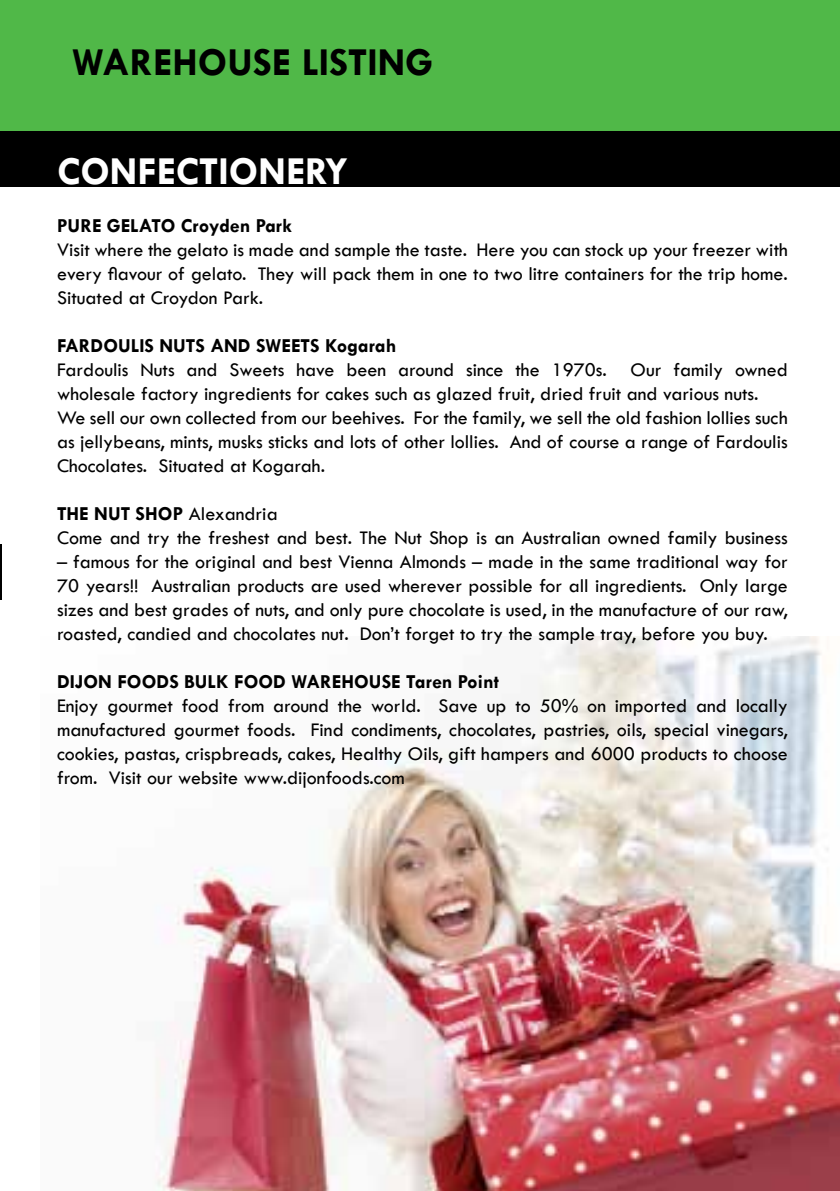
<style>
.page{position:relative;width:840px;height:1191px;background:#fff}
.page>*{position:absolute;margin:0;border:0;box-sizing:border-box;transform-origin:0 0}
.t1{font:700 40px "Tw Cen";color:#000}
.t2{font:700 40px "Tw Cen";color:#fff}
.t3{font:20px/24px "Tw Cen";color:#000;text-align:justify}
.t4{font:700 20px "Tw Cen";color:#000}
.s1{font-weight:700}
</style>
<div class="page">
<div style="left:0;top:0;width:839px;height:133px;background:#50b848"></div>
<hr style="left:0;top:544px;width:1px;height:55px;background:#000">
<img style="left:155px;top:637px;width:684px;height:554px">
<div style="left:0;top:131px;width:839px;height:56px;background:#000"></div>
<h1 class="t1" style="left:72px;top:38px;width:362px">WAREHOUSE LISTING</h1>
<h1 class="t2" style="left:57px;top:147px;width:292px">CONFECTIONERY</h1>
<p class="t4" style="left:57px;top:213px;width:236px">PURE GELATO Croyden Park</p>
<p class="t3" style="left:57px;top:237px;width:732px">Visit where the gelato is made and sample the taste. Here you can stock up your freezer with every flavour of gelato. They will pack them in one to two litre containers for the trip home.<br>Situated at Croydon Park.</p>
<p class="t4" style="left:57px;top:333px;width:340px">FARDOULIS NUTS AND SWEETS Kogarah</p>
<p class="t3" style="left:57px;top:357px;width:731px;text-align:left">Fardoulis Nuts and Sweets have been around since the 1970s. Our family owned wholesale factory ingredients for cakes such as glazed fruit, dried fruit and various nuts.<br>We sell our own collected from our beehives. For the family, we sell the old fashion lollies such as jellybeans, mints, musks sticks and lots of other lollies. And of course a range of Fardoulis Chocolates. Situated at Kogarah.</p>
<p class="t3" style="left:57px;top:501px;width:731px"><span class="s1">THE NUT SHOP</span> Alexandria<br>Come and try the freshest and best. The Nut Shop is an Australian owned family business</p>
<p class="t3" style="left:57px;top:549px;width:732px">– famous for the original and best Vienna Almonds – made in the same traditional way for 70 years!! Australian products are used wherever possible for all ingredients. Only large sizes and best grades of nuts, and only pure chocolate is used, in the manufacture of our raw, roasted, candied and chocolates nut. Don’t forget to try the sample tray, before you buy.</p>
<p class="t4" style="left:57px;top:669px;width:443px">DIJON FOODS BULK FOOD WAREHOUSE Taren Point</p>
<p class="t3" style="left:57px;top:693px;width:732px">Enjoy gourmet food from around the world. Save up to 50% on imported and locally manufactured gourmet foods. Find condiments, chocolates, pastries, oils, special vinegars, cookies, pastas, crispbreads, cakes, Healthy Oils, gift hampers and 6000 products to choose from. Visit our website www.dijonfoods.com</p>
</div>
